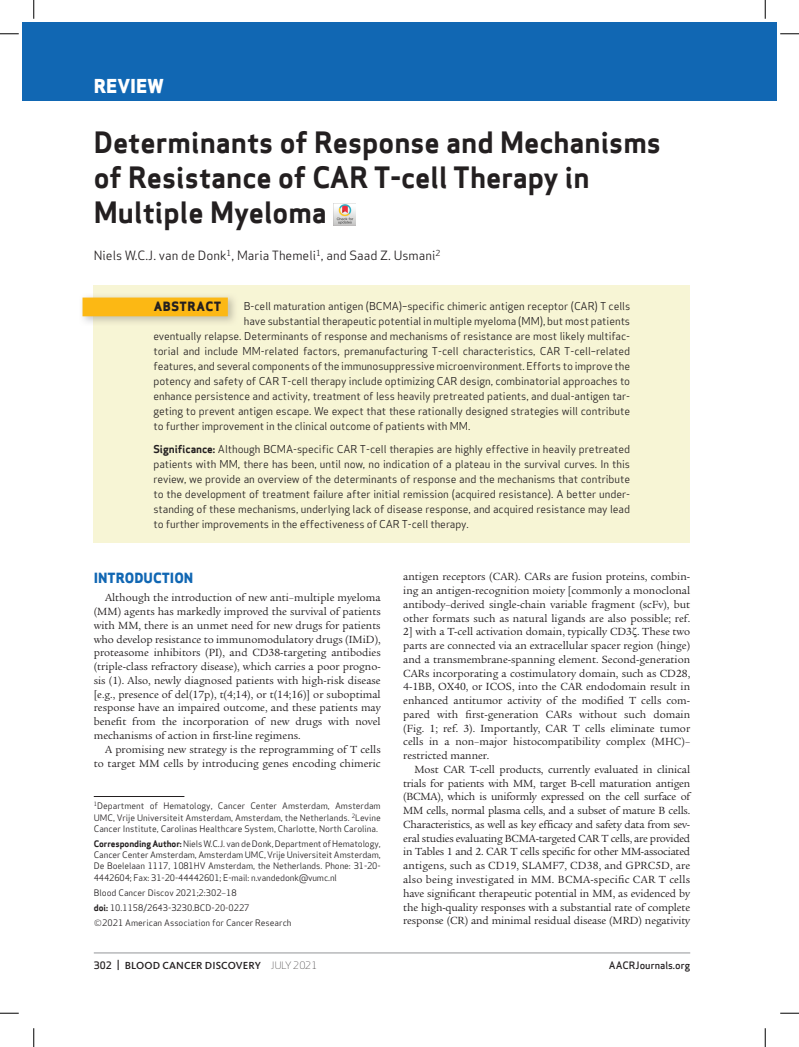
<style>
.page{position:relative;width:799px;height:1047px;background:#fff}
.page>*{position:absolute;margin:0;border:0;box-sizing:border-box;transform-origin:0 0}
.t1{font:700 28.75px/35px "Apex Sans";color:#231f20}
.t2{font:800 18.75px "Apex Sans";color:#fff}
.t3{font:800 13.75px "Apex Sans";color:#1167b3}
.t4{font:12.5px "Apex Sans";color:#231f20}
.t5{font:800 12.5px "Apex Sans";letter-spacing:.05em;color:#231f20}
.t6{font:11.25px/13.8px "Legacy Serif Std";color:#231f20;text-align:justify}
.t7{font:10.62px/15px "Apex Sans";letter-spacing:-.005em;color:#231f20;text-align:justify}
.t8{font:500 10.62px "Kievit OT";letter-spacing:.01em;color:#231f20}
.t9{font:500 10px "Apex Sans";color:#231f20}
.t10{font:8.75px/11.2px "Apex Sans";color:#231f20;text-align:justify}
.s1{font-weight:700}
.s2{font-family:"Legacy Serif Std";font-size:10px}
.s3{font-weight:300;font-size:12.5px}
.s4{font-family:"Apex Sans";font-size:10px}
.s5{font-family:"Apex Sans";font-weight:300;font-size:10px}
</style>
<div class="page">
<div style="left:22px;top:22px;width:753px;height:79px;background:#1167b3"></div>
<div style="left:755px;top:22px;width:21px;height:79px;background:#1167b3"></div>
<hr style="left:94px;top:952px;width:596px;height:1px;background:#939598">
<img style="left:333px;top:203px;width:23px;height:23px">
<hr style="left:94px;top:796px;width:90px;height:1px;background:#231f20">
<div style="left:94px;top:285px;width:596px;height:257px;background:#f7f5d5"></div>
<img style="left:82px;top:293px;width:153px;height:33px">
<div style="left:82px;top:297px;width:146px;height:19px;background:#fcb814"></div>
<svg style="left:764px;top:0;width:1px;height:19px"></svg>
<svg style="left:764px;top:1028px;width:1px;height:18px"></svg>
<svg style="left:0;top:33px;width:19px;height:1px"></svg>
<svg style="left:780px;top:33px;width:19px;height:1px"></svg>
<svg style="left:0;top:1012px;width:19px;height:1px"></svg>
<svg style="left:780px;top:1012px;width:19px;height:1px"></svg>
<svg style="left:33px;top:0;width:1px;height:19px"></svg>
<svg style="left:33px;top:1028px;width:1px;height:18px"></svg>
<svg style="left:765px;top:0;width:1px;height:19px"></svg>
<svg style="left:765px;top:1028px;width:1px;height:18px"></svg>
<h2 class="t2" style="left:94px;top:74px;width:71px">REVIEW</h2>
<h1 class="t1" style="left:94px;top:125px;width:569px">Determinants of Response and Mechanisms of Resistance of CAR T-cell Therapy in<br>Multiple Myeloma</h1>
<p class="t4" style="left:94px;top:246px;width:348px">Niels W.C.J. van de Donk <sup>1</sup>, Maria Themeli <sup>1</sup>, and Saad Z. Usmani <sup>2</sup></p>
<p class="t5" style="left:154px;top:298px;width:69px">ABSTRACT</p>
<p class="t7" style="left:244px;top:297px;width:388px">B-cell maturation antigen (BCMA)–specific chimeric antigen receptor (CAR) T cells</p>
<p class="t7" style="left:244px;top:312px;width:388px">have substantial therapeutic potential in multiple myeloma (MM), but most patients</p>
<p class="t7" style="left:153px;top:327px;width:478px">eventually relapse. Determinants of response and mechanisms of resistance are most likely multifac-</p>
<p class="t7" style="left:153px;top:342px;width:478px">torial and include MM-related factors, premanufacturing T-cell characteristics, CAR T-cell–related</p>
<p class="t7" style="left:153px;top:357px;width:478px">features, and several components of the immunosuppressive microenvironment. Efforts to improve the</p>
<p class="t7" style="left:153px;top:372px;width:478px">potency and safety of CAR T-cell therapy include optimizing CAR design, combinatorial approaches to</p>
<p class="t7" style="left:153px;top:387px;width:478px">enhance persistence and activity, treatment of less heavily pretreated patients, and dual-antigen tar-</p>
<p class="t7" style="left:153px;top:402px;width:478px">geting to prevent antigen escape. We expect that these rationally designed strategies will contribute</p>
<p class="t7" style="left:153px;top:417px;width:318px">to further improvement in the clinical outcome of patients with MM.</p>
<p class="t7" style="left:153px;top:440px;width:478px"><span class="s1">Significance:</span> Although BCMA-specific CAR T-cell therapies are highly effective in heavily pretreated patients with MM, there has been, until now, no indication of a plateau in the survival curves. In this review, we provide an overview of the determinants of response and the mechanisms that contribute to the development of treatment failure after initial remission (acquired resistance). A better under&shy;standing of these mechanisms, underlying lack of disease response, and acquired resistance may lead to further improvements in the effectiveness of CAR T-cell therapy.</p>
<p class="t3" style="left:94px;top:568px;width:101px">INTRODUCTION</p>
<p class="t6" style="left:94px;top:591px;width:288px;text-indent:11px">Although the introduction of new anti–multiple myeloma (MM) agents has markedly improved the survival of patients with MM, there is an unmet need for new drugs for patients who develop resistance to immunomodulatory drugs (IMiD), proteasome inhibitors (PI), and CD38-targeting antibodies (triple-class refractory disease), which carries a poor progno&shy;sis ( 1 ). Also, newly diagnosed patients with high-risk disease [e.g., presence of del(17p), t(4;14), or t(14;16)] or suboptimal response have an impaired outcome, and these patients may benefit from the incorporation of new drugs with novel mechanisms of action in first-line regimens.</p>
<p class="t6" style="left:94px;top:742px;width:288px;text-align:right">A promising new strategy is the reprogramming of T cells to target MM cells by introducing genes encoding chimeric</p>
<p class="t10" style="left:94px;top:799px;width:288px"><sup>1</sup> Department of Hematology, Cancer Center Amsterdam, Amsterdam UMC, Vrije Universiteit Amsterdam, Amsterdam, the Netherlands. <sup>2</sup>Levine Cancer Institute, Carolinas Healthcare System, Charlotte, North Carolina.</p>
<p class="t10" style="left:94px;top:837px;width:288px"><span class="s1">Corresponding Author:</span> Niels W.C.J. van de Donk, Department of Hematology, Cancer Center Amsterdam, Amsterdam UMC, Vrije Universiteit Amsterdam, De Boelelaan 1117, 1081HV Amsterdam, the Netherlands. Phone: 31-20- 4442604; Fax: 31-20-44442601; E-mail: n.vandedonk@vumc.nl</p>
<p class="t10" style="left:94px;top:883px;width:199px;line-height:15px;text-align:left">Blood Cancer Discov 2021;2:302<span class="s2">–</span>18<br><span class="s1">doi:</span> 10.1158/2643-3230.BCD-20-0227<br><span class="s3">©</span>2021 American Association for Cancer Research</p>
<p class="t6" style="left:403px;top:570px;width:288px">antigen receptors (CAR). CARs are fusion proteins, combin&shy;ing an antigen-recognition moiety [commonly a monoclonal antibody–derived single-chain variable fragment (scFv), but other formats such as natural ligands are also possible; ref.<br>2 ] with a T-cell activation domain, typically CD3 . These two parts are connected via an extracellular spacer region (hinge) and a transmembrane-spanning element. Second- generation CARs incorporating a costimulatory domain, such as CD28, 4-1BB, OX40, or ICOS, into the CAR endodomain result in enhanced antitumor activity of the modified T cells com&shy;pared with first-generation CARs without such domain ( Fig. 1 ; ref. 3 ). Importantly, CAR T cells eliminate tumor cells in a non–major histocompatibility complex (MHC)– restricted manner.</p>
<p class="t6" style="left:403px;top:762px;width:288px;text-indent:11px">Most CAR T-cell products, currently evaluated in clinical trials for patients with MM, target B-cell maturation antigen (BCMA), which is uniformly expressed on the cell surface of MM cells, normal plasma cells, and a subset of mature B cells.<br>Characteristics, as well as key efficacy and safety data from sev&shy;eral studies evaluating BCMA-targeted CAR T cells, are provided in Tables 1 and 2 . CAR T cells specific for other MM-associated antigens, such as CD19, SLAMF7, CD38, and GPRC5D, are also being investigated in MM. BCMA-specific CAR T cells have significant therapeutic potential in MM, as evidenced by the high-quality responses with a substantial rate of complete response (CR) and minimal residual disease (MRD) negativity</p>
<p class="t8" style="left:94px;top:958px;width:225px"><span class="s4">302 |</span> BLOOD CANCER DISCOVERY <span class="s5">JULY 2021</span></p>
<p class="t9" style="left:609px;top:956px;width:83px">AACRJournals.org</p>
</div>
